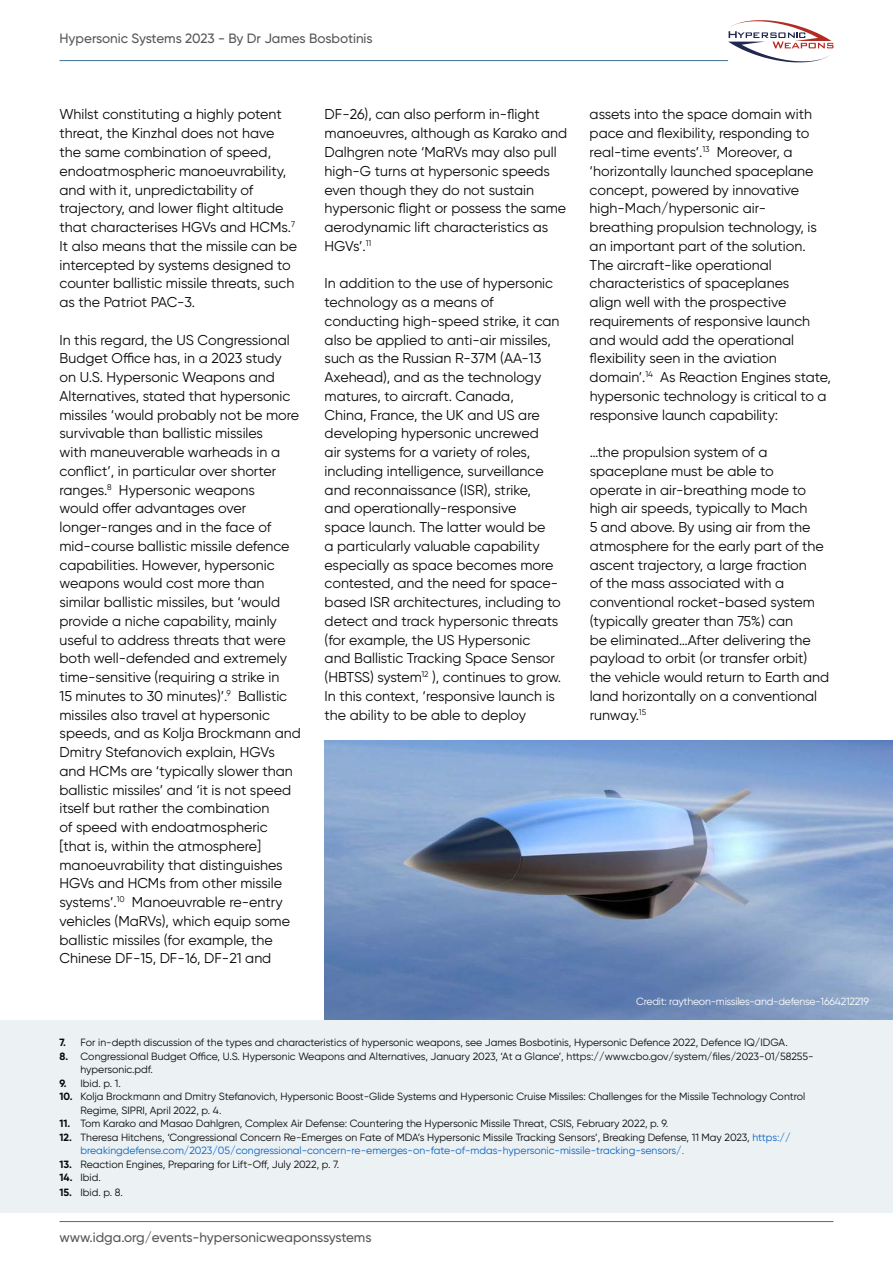
<style>
.page{position:relative;width:893px;height:1263px;background:#fff}
.page>*{position:absolute;margin:0;border:0;box-sizing:border-box;transform-origin:0 0}
.t1{font:14.25px/18.8px "Gilroy";color:#080808}
.t2{font:500 13.5px "Gilroy";color:#575756}
.t3{font:10.5px/13.5px "Gilroy";color:#080808}
.t4{font:10.5px/13.5px "Gilroy";color:#0563c1}
.t5{font:10.5px "Gilroy";letter-spacing:-.02em;color:#fff}
.s1{font-weight:700}
.s2{font-weight:700;color:#080808}
.s3{color:#080808}
</style>
<div class="page">
<svg style="left:728px;top:20px;width:105px;height:42px"></svg>
<hr style="left:60px;top:60px;width:668px;height:1px;background:#407094">
<hr style="left:60px;top:1221px;width:773px;height:1px;background:#407094">
<img style="left:325px;top:740px;width:568px;height:280px">
<div style="left:0;top:1020px;width:893px;height:193px;background:#ecf1f4"></div>
<p class="t2" style="left:60px;top:30px;width:315px">Hypersonic Systems 2023 - By Dr James Bosbotinis</p>
<p class="t1" style="left:60px;top:105px;width:239px">Whilst constituting a highly potent threat, the Kinzhal does not have the same combination of speed, endoatmospheric manoeuvrability, and with it, unpredictability of trajectory, and lower flight altitude that characterises HGVs and HCMs.<sup>7<br></sup>It also means that the missile can be intercepted by systems designed to counter ballistic missile threats, such as the Patriot PAC-3.</p>
<p class="t1" style="left:60px;top:330px;width:243px">In this regard, the US Congressional Budget Office has, in a 2023 study on U.S. Hypersonic Weapons and Alternatives, stated that hypersonic missiles ‘would probably not be more survivable than ballistic missiles<br>with maneuverable warheads in a conflict’, in particular over shorter ranges.<sup>8</sup> Hypersonic weapons<br>would offer advantages over longer-ranges and in the face of mid-course ballistic missile defence capabilities. However, hypersonic weapons would cost more than similar ballistic missiles, but ‘would provide a niche capability, mainly useful to address threats that were both well-defended and extremely time-sensitive (requiring a strike in<br>15 minutes to 30 minutes)’.<sup>9</sup> Ballistic missiles also travel at hypersonic speeds, and as Kolja Brockmann and Dmitry Stefanovich explain, HGVs and HCMs are ‘typically slower than ballistic missiles’ and ‘it is not speed itself but rather the combination<br>of speed with endoatmospheric [that is, within the atmosphere] manoeuvrability that distinguishes HGVs and HCMs from other missile systems’.<sup>10</sup> Manoeuvrable re-entry vehicles (MaRVs), which equip some ballistic missiles (for example, the Chinese DF-15, DF-16, DF-21 and</p>
<p class="t1" style="left:325px;top:105px;width:244px">DF-26), can also perform in-flight manoeuvres, although as Karako and<br>Dalhgren note ‘MaRVs may also pull high-G turns at hypersonic speeds even though they do not sustain hypersonic flight or possess the same aerodynamic lift characteristics as<br>HGVs’.<sup>11</sup></p>
<p class="t1" style="left:325px;top:274px;width:238px">In addition to the use of hypersonic technology as a means of conducting high-speed strike, it can also be applied to anti-air missiles, such as the Russian R-37M (AA-13<br>Axehead), and as the technology matures, to aircraft. Canada,<br>China, France, the UK and US are developing hypersonic uncrewed<br>air systems for a variety of roles, including intelligence, surveillance and reconnaissance (ISR), strike,<br>and operationally-responsive<br>space launch. The latter would be<br>a particularly valuable capability especially as space becomes more contested, and the need for space&shy;based ISR architectures, including to detect and track hypersonic threats (for example, the US Hypersonic<br>and Ballistic Tracking Space Sensor (HBTSS) system<sup>12</sup> ), continues to grow.<br>In this context, ‘responsive launch is the ability to be able to deploy</p>
<p class="t1" style="left:590px;top:105px;width:243px">assets into the space domain with pace and flexibility, responding to real-time events’.<sup>13</sup> Moreover, a ‘horizontally launched spaceplane concept, powered by innovative high-Mach/hypersonic air&shy;breathing propulsion technology, is an important part of the solution.<br>The aircraft-like operational characteristics of spaceplanes<br>align well with the prospective requirements of responsive launch and would add the operational flexibility seen in the aviation domain’.<sup>14</sup> As Reaction Engines state, hypersonic technology is critical to a responsive launch capability:</p>
<p class="t1" style="left:590px;top:442px;width:241px">…the propulsion system of a spaceplane must be able to operate in air-breathing mode to high air speeds, typically to Mach<br>5 and above. By using air from the atmosphere for the early part of the ascent trajectory, a large fraction<br>of the mass associated with a conventional rocket-based system (typically greater than 75%) can<br>be eliminated…After delivering the payload to orbit (or transfer orbit) the vehicle would return to Earth and land horizontally on a conventional runway.<sup>15</sup></p>
<p class="t5" style="left:636px;top:995px;width:234px">Credit: raytheon-missiles-and-defense-1664212219</p>
<p class="t3" style="left:60px;top:1036px;width:730px"><span class="s1">7.</span> For in-depth discussion of the types and characteristics of hypersonic weapons, see James Bosbotinis, Hypersonic Defence 2022, Defence IQ/IDGA.</p>
<p class="t3" style="left:81px;top:1049px;width:734px;text-indent:-21px"><span class="s1">8.</span> Congressional Budget Office, U.S. Hypersonic Weapons and Alternatives, January 2023, ‘At a Glance’, https://www.cbo.gov/system/files/2023-01/58255- hypersonic.pdf.</p>
<p class="t3" style="left:60px;top:1076px;width:63px"><span class="s1">9.</span> Ibid. p. 1.</p>
<p class="t3" style="left:81px;top:1090px;width:726px;text-indent:-21px"><span class="s1">10.</span> Kolja Brockmann and Dmitry Stefanovich, Hypersonic Boost-Glide Systems and Hypersonic Cruise Missiles: Challenges for the Missile Technology Control<br>Regime, SIPRI, April 2022, p. 4.</p>
<p class="t3" style="left:60px;top:1117px;width:610px"><span class="s1">11.</span> Tom Karako and Masao Dahlgren, Complex Air Defense: Countering the Hypersonic Missile Threat, CSIS, February 2022, p. 9.</p>
<p class="t4" style="left:81px;top:1130px;width:712px;text-indent:-21px"><span class="s2">12.</span> <span class="s3">Theresa Hitchens, ‘Congressional Concern Re-Emerges on Fate of MDA’s Hypersonic Missile Tracking Sensors’, Breaking Defense, 11 May 2023,</span> https:// breakingdefense.com/2023/05/congressional-concern-re-emerges-on-fate-of-mdas-hypersonic-missile-tracking-sensors/.</p>
<p class="t3" style="left:60px;top:1157px;width:281px"><span class="s1">13.</span> Reaction Engines, Preparing for Lift-Off, July 2022, p. 7.</p>
<p class="t3" style="left:60px;top:1171px;width:43px"><span class="s1">14.</span> Ibid.</p>
<p class="t3" style="left:60px;top:1186px;width:65px"><span class="s1">15.</span> Ibid. p. 8.</p>
<p class="t2" style="left:60px;top:1229px;width:314px">www.idga.org/events-hypersonicweaponssystems</p>
</div>
